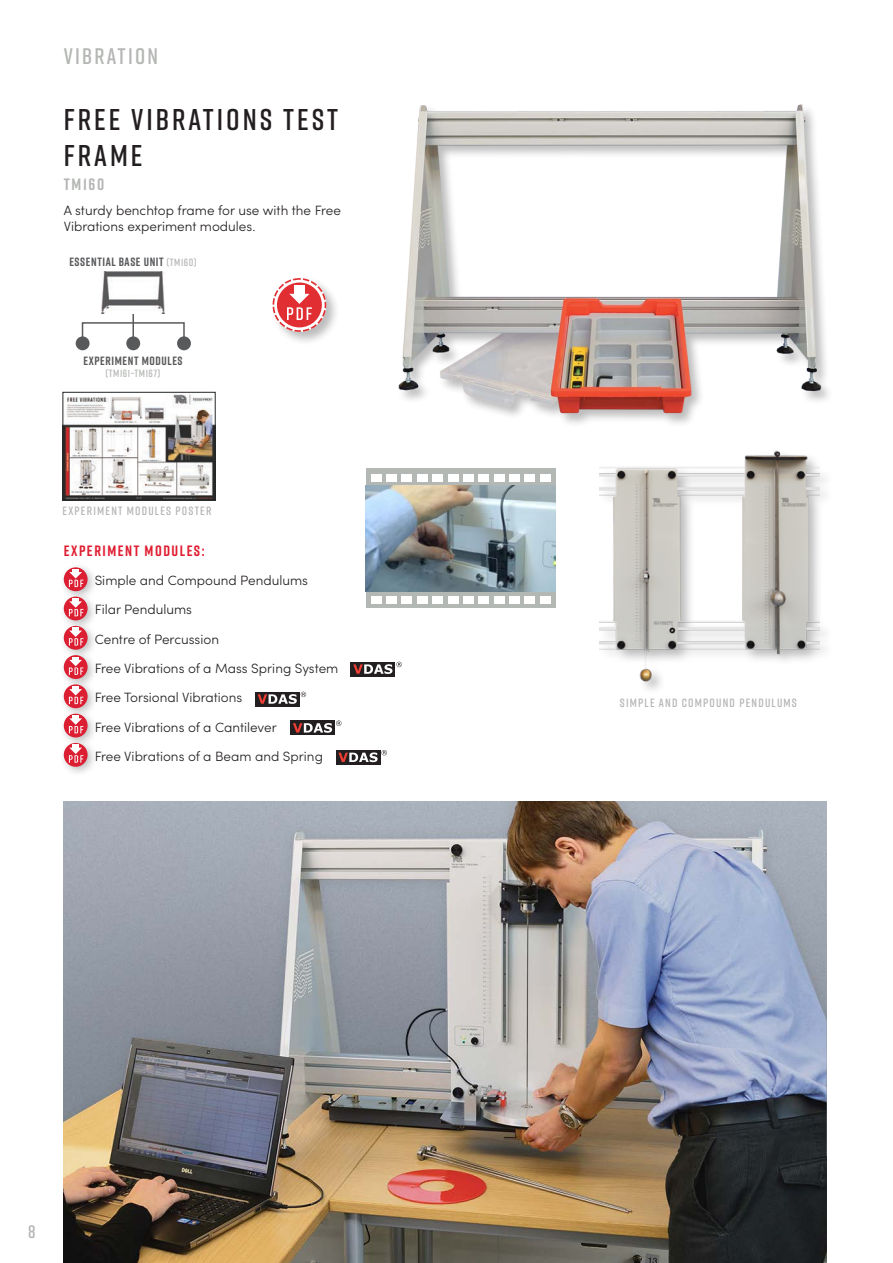
<style>
.page{position:relative;width:893px;height:1263px;background:#fff}
.page>*{position:absolute;margin:0;border:0;box-sizing:border-box;transform-origin:0 0}
.Product_name{font:600 30px/36px "Rift";letter-spacing:.1em;color:#231f20}
.Subject_area{font:600 22.5px "Rift";letter-spacing:.1em;color:#b4b7b4}
.t1{font:600 18px "Rift";color:#b4b7b4}
.Product_code{font:700 16.5px "Rift";letter-spacing:.1em;color:#b4b7b4}
.Sub_heading{font:700 15px "Rift";letter-spacing:.1em;color:#e01e32}
.Bullets{font:300 13.5px "Sofia Pro";color:#231f20}
.Body_text{font:300 13.5px/16.5px "Sofia Pro";color:#231f20}
.t2{font:600 12px "Rift";letter-spacing:.1em;color:#b4b7b4}
.t3{font:700 12px "Rift";letter-spacing:.05em;color:#58595b}
.t4{font:600 10.5px "Rift";letter-spacing:.05em;color:#b4b8b4}
.s1{font-weight:600;font-size:10.5px;color:#b4b8b4}
</style>
<div class="page">
<img style="left:64px;top:801px;width:762px;height:462px">
<div style="left:366px;top:469px;width:190px;height:139px;background:#b4b8b4"></div>
<div style="left:371px;top:474px;width:10px;height:7px;background:#fff"></div>
<div style="left:386px;top:474px;width:11px;height:7px;background:#fff"></div>
<div style="left:402px;top:474px;width:10px;height:7px;background:#fff"></div>
<div style="left:417px;top:474px;width:11px;height:7px;background:#fff"></div>
<div style="left:432px;top:474px;width:11px;height:7px;background:#fff"></div>
<div style="left:448px;top:474px;width:10px;height:7px;background:#fff"></div>
<div style="left:463px;top:474px;width:11px;height:7px;background:#fff"></div>
<div style="left:478px;top:474px;width:11px;height:7px;background:#fff"></div>
<div style="left:494px;top:474px;width:11px;height:7px;background:#fff"></div>
<div style="left:509px;top:474px;width:11px;height:7px;background:#fff"></div>
<div style="left:525px;top:474px;width:10px;height:7px;background:#fff"></div>
<div style="left:540px;top:474px;width:11px;height:7px;background:#fff"></div>
<div style="left:371px;top:596px;width:10px;height:8px;background:#fff"></div>
<div style="left:386px;top:596px;width:11px;height:8px;background:#fff"></div>
<div style="left:402px;top:596px;width:10px;height:8px;background:#fff"></div>
<div style="left:417px;top:596px;width:11px;height:8px;background:#fff"></div>
<div style="left:432px;top:596px;width:11px;height:8px;background:#fff"></div>
<div style="left:448px;top:596px;width:10px;height:8px;background:#fff"></div>
<div style="left:463px;top:596px;width:11px;height:8px;background:#fff"></div>
<div style="left:478px;top:596px;width:11px;height:8px;background:#fff"></div>
<div style="left:494px;top:596px;width:11px;height:8px;background:#fff"></div>
<div style="left:509px;top:596px;width:11px;height:8px;background:#fff"></div>
<div style="left:525px;top:596px;width:10px;height:8px;background:#fff"></div>
<div style="left:540px;top:596px;width:11px;height:8px;background:#fff"></div>
<img style="left:366px;top:486px;width:190px;height:106px">
<img style="left:398px;top:104px;width:427px;height:314px">
<div style="left:270px;top:276px;width:71px;height:70px;background:#231f20;opacity:.3"></div>
<svg style="left:273px;top:278px;width:53px;height:54px"></svg>
<img style="left:599px;top:450px;width:221px;height:236px">
<hr style="left:132px;top:312px;width:2px;height:33px;background:#58595b">
<div style="left:177px;top:336px;width:14px;height:14px;background:#58595b;border-radius:50%"></div>
<div style="left:76px;top:336px;width:14px;height:14px;background:#58595b;border-radius:50%"></div>
<div style="left:126px;top:336px;width:14px;height:14px;background:#58595b;border-radius:50%"></div>
<div style="left:82px;top:322px;width:103px;height:22px;border:2px solid #58595b"></div>
<img style="left:102px;top:271px;width:62px;height:42px">
<img style="left:65px;top:394px;width:149px;height:104px">
<div style="left:63px;top:392px;width:153px;height:108px;border:1px solid #232628"></div>
<div style="left:351px;top:662px;width:44px;height:14px;background:#231f20"></div>
<svg style="left:353px;top:662px;width:49px;height:12px"></svg>
<div style="left:255px;top:692px;width:44px;height:14px;background:#231f20"></div>
<svg style="left:258px;top:692px;width:48px;height:12px"></svg>
<div style="left:290px;top:720px;width:45px;height:15px;background:#231f20"></div>
<svg style="left:293px;top:720px;width:48px;height:13px"></svg>
<div style="left:336px;top:750px;width:44px;height:15px;background:#231f20"></div>
<svg style="left:338px;top:750px;width:49px;height:12px"></svg>
<div style="left:59px;top:563px;width:40px;height:39px;background:#231f20;opacity:.3"></div>
<svg style="left:64px;top:567px;width:24px;height:24px"></svg>
<svg style="left:69px;top:569px;width:14px;height:18px"></svg>
<div style="left:59px;top:592px;width:40px;height:39px;background:#231f20;opacity:.3"></div>
<svg style="left:64px;top:597px;width:24px;height:23px"></svg>
<svg style="left:69px;top:598px;width:14px;height:18px"></svg>
<div style="left:59px;top:621px;width:40px;height:40px;background:#231f20;opacity:.3"></div>
<svg style="left:64px;top:626px;width:24px;height:24px"></svg>
<svg style="left:69px;top:628px;width:14px;height:18px"></svg>
<div style="left:59px;top:650px;width:40px;height:40px;background:#231f20;opacity:.3"></div>
<svg style="left:64px;top:655px;width:24px;height:24px"></svg>
<svg style="left:69px;top:657px;width:14px;height:18px"></svg>
<div style="left:59px;top:680px;width:40px;height:39px;background:#231f20;opacity:.3"></div>
<svg style="left:64px;top:684px;width:24px;height:24px"></svg>
<svg style="left:69px;top:686px;width:14px;height:18px"></svg>
<div style="left:59px;top:709px;width:40px;height:39px;background:#231f20;opacity:.3"></div>
<svg style="left:64px;top:714px;width:24px;height:23px"></svg>
<svg style="left:69px;top:715px;width:14px;height:18px"></svg>
<div style="left:59px;top:738px;width:40px;height:40px;background:#231f20;opacity:.3"></div>
<svg style="left:64px;top:743px;width:24px;height:24px"></svg>
<svg style="left:69px;top:745px;width:14px;height:18px"></svg>
<p class="Subject_area" style="left:64px;top:40px;width:96px">VIBRATION</p>
<p class="Product_name" style="left:64px;top:100px;width:276px">FREE VIBRATIONS TEST<br>FRAME</p>
<p class="Product_code" style="left:64px;top:172px;width:42px">TM160</p>
<p class="Body_text" style="left:64px;top:201px;width:279px">A sturdy benchtop frame for use with the Free<br>Vibrations experiment modules.</p>
<p class="t3" style="left:69px;top:253px;width:129px">ESSENTIAL BASE UNIT <span class="s1">(TM160)</span></p>
<p class="t3" style="left:84px;top:352px;width:100px">EXPERIMENT MODULES</p>
<p class="t4" style="left:105px;top:366px;width:57px">(TM161–TM167)</p>
<p class="t2" style="left:63px;top:502px;width:151px">EXPERIMENT MODULES POSTER</p>
<p class="Sub_heading" style="left:64px;top:540px;width:142px">EXPERIMENT MODULES:</p>
<p class="Bullets" style="left:95px;top:571px;width:215px">Simple and Compound Pendulums</p>
<p class="Bullets" style="left:95px;top:600px;width:99px">Filar Pendulums</p>
<p class="Bullets" style="left:95px;top:629px;width:126px">Centre of Percussion</p>
<p class="Bullets" style="left:95px;top:658px;width:245px">Free Vibrations of a Mass Spring System</p>
<p class="Bullets" style="left:95px;top:688px;width:149px">Free Torsional Vibrations</p>
<p class="Bullets" style="left:95px;top:717px;width:184px">Free Vibrations of a Cantilever</p>
<p class="Bullets" style="left:95px;top:746px;width:230px">Free Vibrations of a Beam and Spring</p>
<h3 class="t1" style="left:28px;top:1219px;width:9px">8</h3>
<p class="t2" style="left:620px;top:695px;width:179px">SIMPLE AND COMPOUND PENDULUMS</p>
</div>
